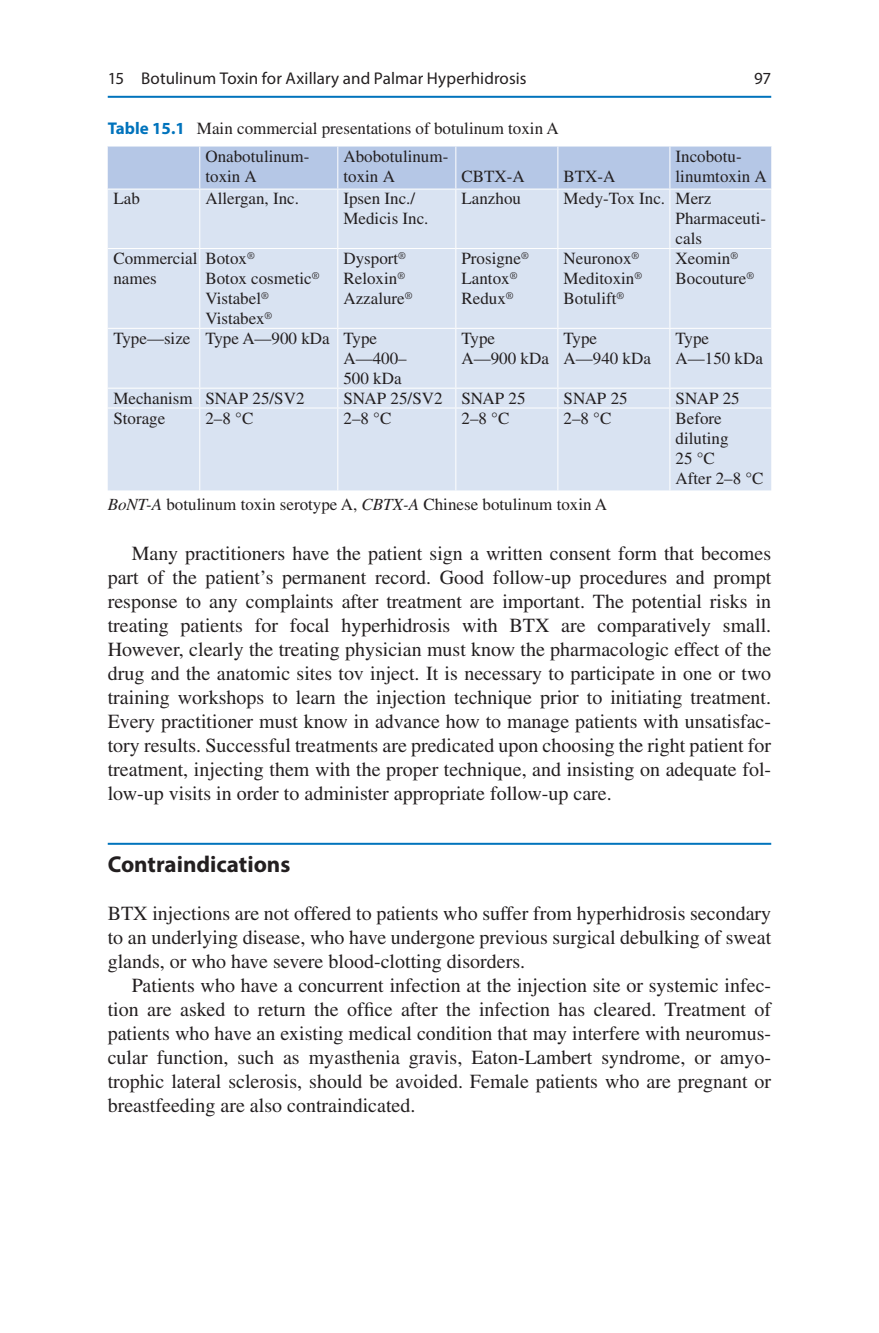
<style>
.page{position:relative;width:879px;height:1333px;background:#fff}
.page>*{position:absolute;margin:0;border:0;box-sizing:border-box;transform-origin:0 0}
.t1{font:700 23px "Mtrsww Myriad Pro";color:#231f20}
.t2{font:20px/24px "Xfjpyn Times LT Std";color:#231f20;text-align:justify}
.t3{font:17px/20px "Xfjpyn Times LT Std";color:#231f20}
.t4{font:17px "Hyxkfy Myriad Pro";letter-spacing:.005em;color:#231f20}
.s1{font-family:"Mtrsww Myriad Pro";font-weight:700;color:#0073bc}
.s2{font-family:"Hgtdwt Times LT Std";font-style:italic}
</style>
<div class="page">
<hr style="left:108px;top:842px;width:663px;height:2px;background:#0073bc">
<div style="left:108px;top:146px;width:663px;height:42px;background:#b5c7e6"></div>
<div style="left:108px;top:189px;width:663px;height:301px;background:#d9e3f2"></div>
<hr style="left:199px;top:146px;width:1px;height:42px;background:#fff">
<hr style="left:337px;top:146px;width:1px;height:42px;background:#fff">
<hr style="left:455px;top:146px;width:1px;height:42px;background:#fff">
<hr style="left:557px;top:146px;width:1px;height:42px;background:#fff">
<hr style="left:669px;top:146px;width:1px;height:42px;background:#fff">
<hr style="left:199px;top:189px;width:1px;height:59px;background:#fff">
<hr style="left:337px;top:189px;width:1px;height:59px;background:#fff">
<hr style="left:455px;top:189px;width:1px;height:59px;background:#fff">
<hr style="left:557px;top:189px;width:1px;height:59px;background:#fff">
<hr style="left:669px;top:189px;width:1px;height:59px;background:#fff">
<hr style="left:108px;top:248px;width:92px;height:1px;background:#fff">
<hr style="left:200px;top:248px;width:138px;height:1px;background:#fff">
<hr style="left:199px;top:249px;width:1px;height:79px;background:#fff">
<hr style="left:338px;top:248px;width:118px;height:1px;background:#fff">
<hr style="left:337px;top:249px;width:1px;height:79px;background:#fff">
<hr style="left:456px;top:248px;width:102px;height:1px;background:#fff">
<hr style="left:455px;top:249px;width:1px;height:79px;background:#fff">
<hr style="left:558px;top:248px;width:112px;height:1px;background:#fff">
<hr style="left:557px;top:249px;width:1px;height:79px;background:#fff">
<hr style="left:670px;top:248px;width:101px;height:1px;background:#fff">
<hr style="left:669px;top:249px;width:1px;height:79px;background:#fff">
<hr style="left:108px;top:328px;width:92px;height:1px;background:#fff">
<hr style="left:200px;top:328px;width:138px;height:1px;background:#fff">
<hr style="left:199px;top:329px;width:1px;height:58px;background:#fff">
<hr style="left:338px;top:328px;width:118px;height:1px;background:#fff">
<hr style="left:337px;top:329px;width:1px;height:58px;background:#fff">
<hr style="left:456px;top:328px;width:102px;height:1px;background:#fff">
<hr style="left:455px;top:329px;width:1px;height:58px;background:#fff">
<hr style="left:558px;top:328px;width:112px;height:1px;background:#fff">
<hr style="left:557px;top:329px;width:1px;height:58px;background:#fff">
<hr style="left:670px;top:328px;width:101px;height:1px;background:#fff">
<hr style="left:669px;top:329px;width:1px;height:58px;background:#fff">
<hr style="left:108px;top:387px;width:92px;height:1px;background:#fff">
<hr style="left:200px;top:387px;width:138px;height:1px;background:#fff">
<svg style="left:199px;top:388px;width:1px;height:19px"></svg>
<hr style="left:338px;top:387px;width:118px;height:1px;background:#fff">
<svg style="left:337px;top:388px;width:1px;height:19px"></svg>
<hr style="left:456px;top:387px;width:102px;height:1px;background:#fff">
<svg style="left:455px;top:388px;width:1px;height:19px"></svg>
<hr style="left:558px;top:387px;width:112px;height:1px;background:#fff">
<svg style="left:557px;top:388px;width:1px;height:19px"></svg>
<hr style="left:670px;top:387px;width:101px;height:1px;background:#fff">
<svg style="left:669px;top:388px;width:1px;height:19px"></svg>
<hr style="left:558px;top:407px;width:112px;height:1px;background:#fff">
<hr style="left:456px;top:407px;width:102px;height:1px;background:#fff">
<hr style="left:557px;top:408px;width:1px;height:82px;background:#fff">
<hr style="left:338px;top:407px;width:118px;height:1px;background:#fff">
<hr style="left:455px;top:408px;width:1px;height:82px;background:#fff">
<hr style="left:200px;top:407px;width:138px;height:1px;background:#fff">
<hr style="left:337px;top:408px;width:1px;height:82px;background:#fff">
<hr style="left:670px;top:407px;width:101px;height:1px;background:#fff">
<hr style="left:669px;top:408px;width:1px;height:82px;background:#fff">
<hr style="left:108px;top:407px;width:92px;height:1px;background:#fff">
<hr style="left:199px;top:408px;width:1px;height:82px;background:#fff">
<hr style="left:108px;top:96px;width:663px;height:2px;background:#0073bc">
<p class="t4" style="left:108px;top:68px;width:420px">15 Botulinum Toxin for Axillary and Palmar Hyperhidrosis</p>
<p class="t3" style="left:205px;top:113px;width:355px;line-height:28.6px;text-indent:-98px"><span class="s1">Table 15.1</span> Main commercial presentations of botulinum toxin A<br>Onabotulinum-</p>
<p class="t3" style="left:205px;top:166px;width:53px">toxin A</p>
<p class="t3" style="left:343px;top:146px;width:106px">Abobotulinum&shy;toxin A</p>
<p class="t3" style="left:461px;top:166px;width:65px">CBTX-A</p>
<p class="t3" style="left:563px;top:166px;width:53px">BTX-A</p>
<p class="t4" style="left:754px;top:68px;width:19px">97</p>
<p class="t3" style="left:675px;top:147px;width:93px">Incobotu&shy;linumtoxin A</p>
<p class="t3" style="left:113px;top:188px;width:28px">Lab</p>
<p class="t3" style="left:205px;top:188px;width:95px">Allergan, Inc.</p>
<p class="t3" style="left:343px;top:188px;width:86px">Ipsen Inc./<br>Medicis Inc.</p>
<p class="t3" style="left:461px;top:188px;width:61px">Lanzhou</p>
<p class="t3" style="left:675px;top:188px;width:92px;text-indent:-112px">Medy-Tox Inc. Merz<br>Pharmaceuti&shy;cals</p>
<p class="t3" style="left:113px;top:248px;width:86px">Commercial names</p>
<p class="t3" style="left:205px;top:248px;width:116px">Botox<sup>®<br></sup>Botox cosmetic<sup>®<br></sup>Vistabel<sup>®<br></sup>Vistabex<sup>®</sup></p>
<p class="t3" style="left:343px;top:248px;width:71px">Dysport<sup>®<br></sup>Reloxin<sup>®<br></sup>Azzalure<sup>®</sup></p>
<p class="t3" style="left:461px;top:248px;width:69px">Prosigne<sup>®<br></sup>Lantox<sup>®<br></sup>Redux<sup>®</sup></p>
<p class="t3" style="left:563px;top:248px;width:80px">Neuronox<sup>®<br></sup>Meditoxin<sup>®<br></sup>Botulift<sup>®</sup></p>
<p class="t3" style="left:675px;top:248px;width:80px">Xeomin<sup>®<br></sup>Bocouture<sup>®</sup></p>
<p class="t3" style="left:343px;top:328px;width:65px;text-indent:-230px">Type—size Type A—900 kDa Type<br>A—400–<br>500 kDa</p>
<p class="t3" style="left:461px;top:328px;width:89px">Type<br>A—900 kDa</p>
<p class="t3" style="left:563px;top:328px;width:89px">Type<br>A—940 kDa</p>
<p class="t3" style="left:675px;top:328px;width:89px">Type<br>A—150 kDa</p>
<p class="t3" style="left:113px;top:388px;width:193px">Mechanism SNAP 25/SV2</p>
<p class="t3" style="left:343px;top:388px;width:184px">SNAP 25/SV2 SNAP 25</p>
<p class="t3" style="left:563px;top:388px;width:66px">SNAP 25</p>
<p class="t3" style="left:675px;top:388px;width:66px">SNAP 25</p>
<p class="t3" style="left:113px;top:408px;width:53px">Storage</p>
<p class="t3" style="left:205px;top:408px;width:49px">2–8 °C</p>
<p class="t3" style="left:343px;top:408px;width:49px">2–8 °C</p>
<p class="t3" style="left:461px;top:408px;width:49px">2–8 °C</p>
<p class="t3" style="left:563px;top:408px;width:49px">2–8 °C</p>
<p class="t3" style="left:675px;top:408px;width:90px">Before diluting<br>25 °C<br>After 2–8 °C</p>
<p class="t3" style="left:108px;top:494px;width:501px"><span class="s2">BoNT-A</span> botulinum toxin serotype A, <span class="s2">CBTX-A</span> Chinese botulinum toxin A</p>
<p class="t2" style="left:108px;top:541px;width:665px;text-indent:24px">Many practitioners have the patient sign a written consent form that becomes part of the patient’s permanent record. Good follow-up procedures and prompt response to any complaints after treatment are important. The potential risks in treating patients for focal hyperhidrosis with BTX are comparatively small.<br>However, clearly the treating physician must know the pharmacologic effect of the drug and the anatomic sites tov inject. It is necessary to participate in one or two training workshops to learn the injection technique prior to initiating treatment.<br>Every practitioner must know in advance how to manage patients with unsatisfac&shy;tory results. Successful treatments are predicated upon choosing the right patient for treatment, injecting them with the proper technique, and insisting on adequate fol&shy;low-up visits in order to administer appropriate follow-up care.</p>
<p class="t1" style="left:108px;top:849px;width:184px">Contraindications</p>
<p class="t2" style="left:108px;top:901px;width:665px">BTX injections are not offered to patients who suffer from hyperhidrosis secondary to an underlying disease, who have undergone previous surgical debulking of sweat glands, or who have severe blood-clotting disorders.</p>
<p class="t2" style="left:108px;top:973px;width:665px;text-indent:24px">Patients who have a concurrent infection at the injection site or systemic infec&shy;tion are asked to return the office after the infection has cleared. Treatment of patients who have an existing medical condition that may interfere with neuromus&shy;cular function, such as myasthenia gravis, Eaton-Lambert syndrome, or amyo&shy;trophic lateral sclerosis, should be avoided. Female patients who are pregnant or breastfeeding are also contraindicated.</p>
</div>
